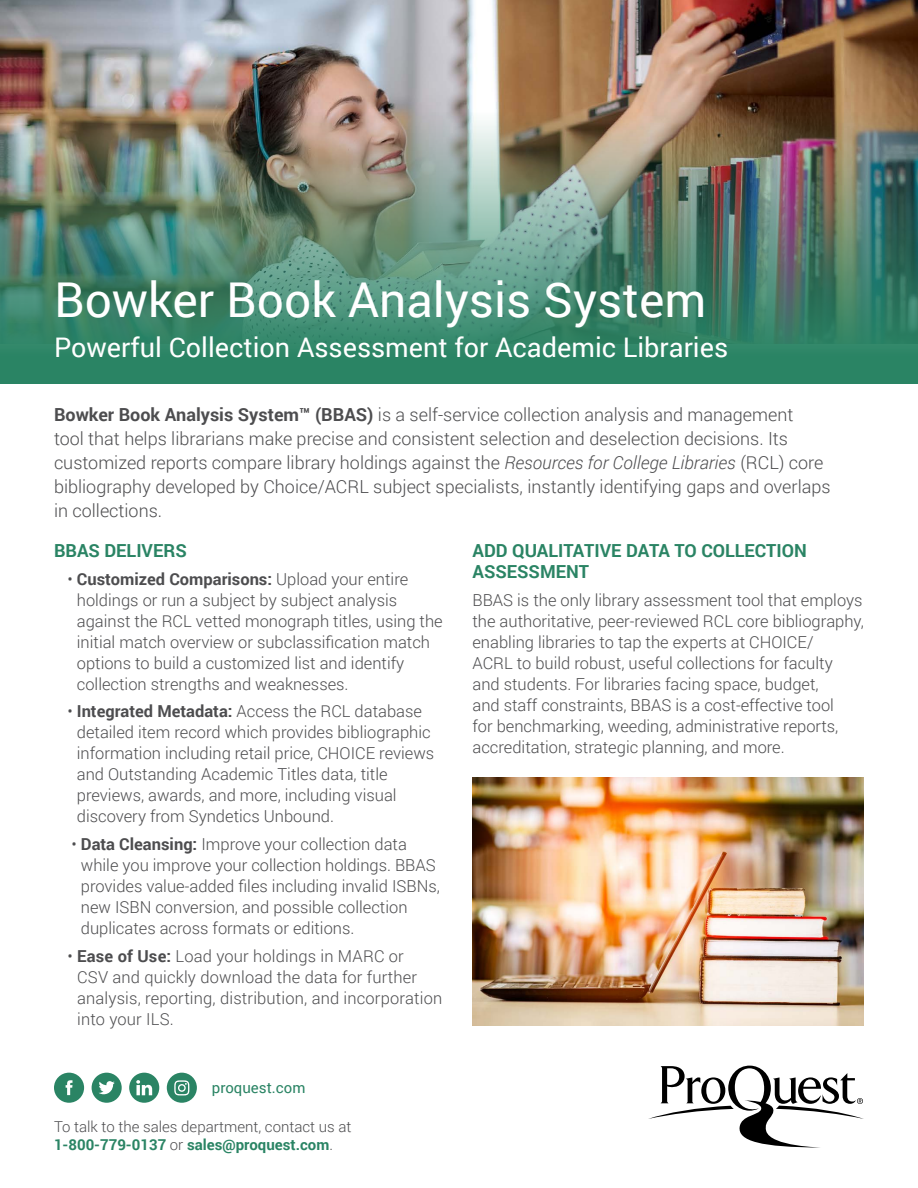
<style>
.page{position:relative;width:918px;height:1188px;background:#fff}
.page>*{position:absolute;margin:0;border:0;box-sizing:border-box;transform-origin:0 0}
.t1{font:48px "Roboto";color:#fff}
.t2{font:27px "Roboto";color:#fff}
.t3{font:300 18px/24px "Roboto";color:#4d4d4f}
.t4{font:700 18px/21px "Roboto";color:#2a8464}
.t5{font:300 16.5px/21px "Roboto";color:#4d4d4f}
.t6{font:300 15px/18px "Roboto";color:#4d4d4f}
.t7{font:15px "Roboto";color:#2a8464}
.s1{font-weight:700}
.s2{font-style:italic}
.s3{font-weight:700;color:#2a8464}
</style>
<div class="page">
<img style="left:0;top:0;width:918px;height:108px">
<img style="left:0;top:108px;width:918px;height:276px">
<div style="left:54px;top:1073px;width:30px;height:30px;background:#2a8464;border-radius:50%"></div>
<svg style="left:66px;top:1080px;width:7px;height:15px"></svg>
<div style="left:92px;top:1073px;width:30px;height:30px;background:#2a8464;border-radius:50%"></div>
<svg style="left:99px;top:1081px;width:16px;height:13px"></svg>
<div style="left:167px;top:1073px;width:30px;height:30px;background:#2a8464;border-radius:50%"></div>
<svg style="left:174px;top:1080px;width:15px;height:15px"></svg>
<div style="left:129px;top:1073px;width:30px;height:30px;background:#2a8464;border-radius:50%"></div>
<svg style="left:136px;top:1080px;width:16px;height:15px"></svg>
<svg style="left:648px;top:1065px;width:216px;height:82px"></svg>
<img style="left:472px;top:778px;width:392px;height:248px">
<h1 class="t1" style="left:54px;top:266px;width:654px">Bowker Book Analysis System</h1>
<h2 class="t2" style="left:54px;top:328px;width:676px">Powerful Collection Assessment for Academic Libraries</h2>
<p class="t3" style="left:54px;top:402px;width:778px"><span class="s1">Bowker Book Analysis System™ (BBAS)</span> is a self-service collection analysis and management<br>tool that helps librarians make precise and consistent selection and deselection decisions. Its customized reports compare library holdings against the <span class="s2">Resources for College Libraries</span> (RCL) core bibliography developed by Choice/ACRL subject specialists, instantly identifying gaps and overlaps in collections.</p>
<p class="t4" style="left:54px;top:539px;width:134px">BBAS DELIVERS</p>
<p class="t5" style="left:77px;top:568px;width:367px;text-indent:-9px">• <span class="s1">Customized Comparisons:</span> Upload your entire holdings or run a subject by subject analysis against the RCL vetted monograph titles, using the initial match overview or subclassification match options to build a customized list and identify collection strengths and weaknesses.</p>
<p class="t5" style="left:77px;top:700px;width:359px;text-indent:-9px">• <span class="s1">Integrated Metadata:</span> Access the RCL database detailed item record which provides bibliographic information including retail price, CHOICE reviews and Outstanding Academic Titles data, title previews, awards, and more, including visual discovery from Syndetics Unbound.</p>
<p class="t5" style="left:81px;top:833px;width:361px;text-indent:-9px">• <span class="s1">Data Cleansing:</span> Improve your collection data while you improve your collection holdings. BBAS provides value-added files including invalid ISBNs, new ISBN conversion, and possible collection duplicates across formats or editions.</p>
<p class="t5" style="left:77px;top:945px;width:367px;text-indent:-10px">• <span class="s1">Ease of Use:</span> Load your holdings in MARC or<br>CSV and quickly download the data for further analysis, reporting, distribution, and incorporation into your ILS.</p>
<p class="t4" style="left:472px;top:539px;width:336px">ADD QUALITATIVE DATA TO COLLECTION<br>ASSESSMENT</p>
<p class="t5" style="left:472px;top:589px;width:393px">BBAS is the only library assessment tool that employs the authoritative, peer-reviewed RCL core bibliography, enabling libraries to tap the experts at CHOICE/<br>ACRL to build robust, useful collections for faculty and students. For libraries facing space, budget,<br>and staff constraints, BBAS is a cost-effective tool<br>for benchmarking, weeding, administrative reports, accreditation, strategic planning, and more.</p>
<p class="t7" style="left:212px;top:1077px;width:95px">proquest.com</p>
<p class="t6" style="left:54px;top:1117px;width:299px">To talk to the sales department, contact us at<br><span class="s3">1-800-779-0137</span> or <span class="s3">sales@proquest.com</span>.</p>
</div>
